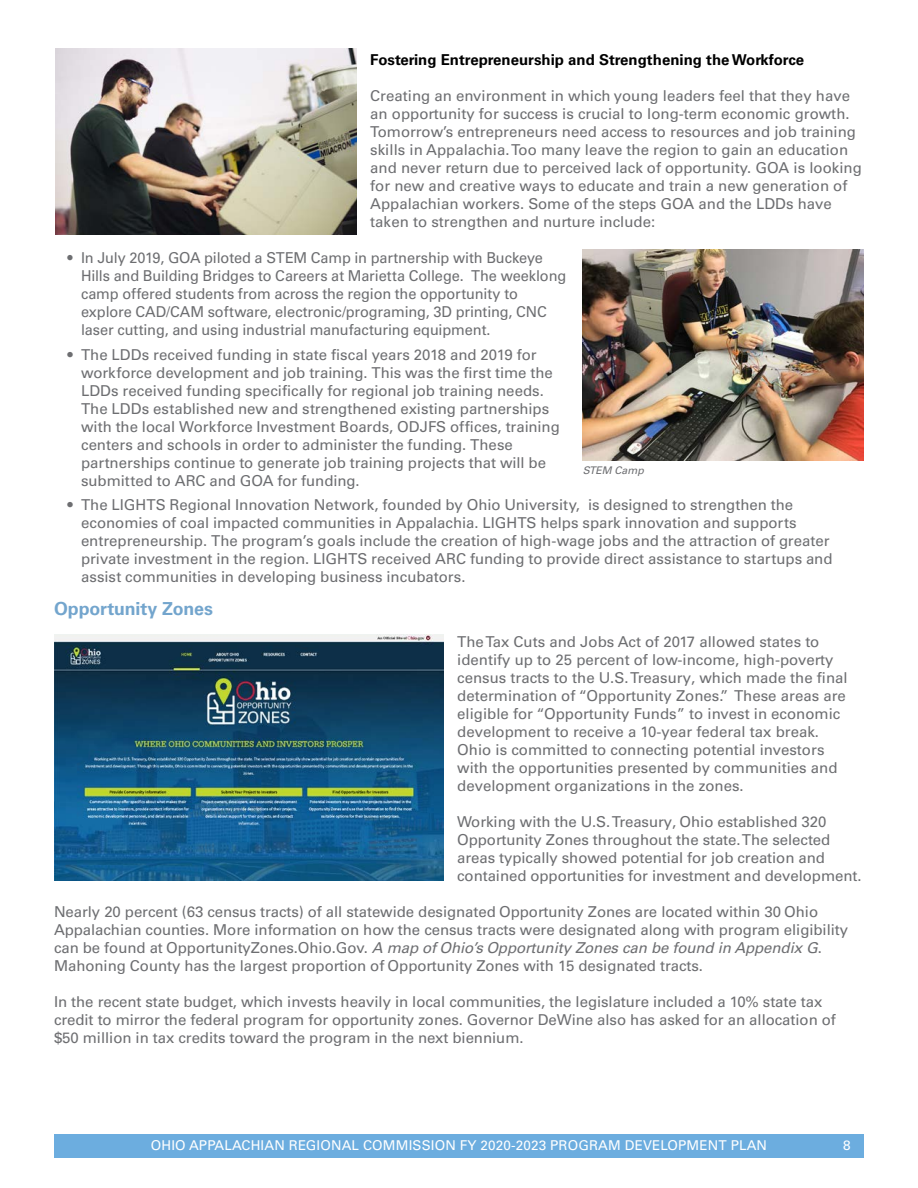
<style>
.page{position:relative;width:918px;height:1188px;background:#fff}
.page>*{position:absolute;margin:0;border:0;box-sizing:border-box;transform-origin:0 0}
.t1{font:700 18px "Univers LT Pro 65";letter-spacing:-.005em;color:#73a5cd}
.t2{font:15px/18px "Univers LT Pro 55 Roman";letter-spacing:-.005em;color:#6d6e71}
.t3{font:italic 15px "Univers LT Pro 55";letter-spacing:-.005em;color:#6d6e71}
.t4{font:700 15px "Univers LT Pro 65";color:#000}
.t5{font:13.5px "Univers LT Pro 55 Roman";letter-spacing:.01em;color:#fff}
.t6{font:italic 10.5px "Univers LT Pro 55";color:#6d6e71}
.s1{font-family:"Univers LT Pro 55 Roman";font-style:normal}
</style>
<div class="page">
<div style="left:54px;top:1134px;width:810px;height:24px;background:#6caddf"></div>
<img style="left:583px;top:250px;width:281px;height:211px">
<img style="left:56px;top:48px;width:301px;height:187px">
<img style="left:54px;top:634px;width:390px;height:246px">
<p class="t4" style="left:370px;top:51px;width:435px">Fostering Entrepreneurship and Strengthening the Workforce</p>
<p class="t2" style="left:370px;top:87px;width:493px">Creating an environment in which young leaders feel that they have an opportunity for success is crucial to long-term economic growth.<br>Tomorrow’s entrepreneurs need access to resources and job training skills in Appalachia. Too many leave the region to gain an education and never return due to perceived lack of opportunity. GOA is looking for new and creative ways to educate and train a new generation of Appalachian workers. Some of the steps GOA and the LDDs have taken to strengthen and nurture include:</p>
<p class="t2" style="left:81px;top:249px;width:487px;text-indent:-14px">• In July 2019, GOA piloted a STEM Camp in partnership with Buckeye Hills and Building Bridges to Careers at Marietta College. The weeklong camp offered students from across the region the opportunity to explore CAD/CAM software, electronic/programing, 3D printing, CNC laser cutting, and using industrial manufacturing equipment.</p>
<p class="t2" style="left:81px;top:345px;width:480px;text-indent:-14px">• The LDDs received funding in state fiscal years 2018 and 2019 for workforce development and job training. This was the first time the LDDs received funding specifically for regional job training needs.<br>The LDDs established new and strengthened existing partnerships with the local Workforce Investment Boards, ODJFS offices, training centers and schools in order to administer the funding. These partnerships continue to generate job training projects that will be submitted to ARC and GOA for funding.</p>
<p class="t2" style="left:81px;top:496px;width:753px;text-indent:-14px">• The LIGHTS Regional Innovation Network, founded by Ohio University, is designed to strengthen the economies of coal impacted communities in Appalachia. LIGHTS helps spark innovation and supports entrepreneurship. The program’s goals include the creation of high-wage jobs and the attraction of greater private investment in the region. LIGHTS received ARC funding to provide direct assistance to startups and assist communities in developing business incubators.</p>
<p class="t1" style="left:54px;top:598px;width:160px">Opportunity Zones</p>
<p class="t2" style="left:457px;top:633px;width:392px">The Tax Cuts and Jobs Act of 2017 allowed states to identify up to 25 percent of low-income, high-poverty census tracts to the U.S. Treasury, which made the final determination of “Opportunity Zones.” These areas are eligible for “Opportunity Funds” to invest in economic development to receive a 10-year federal tax break.<br>Ohio is committed to connecting potential investors with the opportunities presented by communities and development organizations in the zones.</p>
<p class="t2" style="left:457px;top:813px;width:406px">Working with the U.S. Treasury, Ohio established 320<br>Opportunity Zones throughout the state. The selected areas typically showed potential for job creation and contained opportunities for investment and development.</p>
<p class="t2" style="left:54px;top:903px;width:796px">Nearly 20 percent (63 census tracts) of all statewide designated Opportunity Zones are located within 30 Ohio<br>Appalachian counties. More information on how the census tracts were designated along with program eligibility</p>
<p class="t3" style="left:54px;top:939px;width:769px"><span class="s1">can be found at OpportunityZones.Ohio.Gov.</span> A map of Ohio’s Opportunity Zones can be found in Appendix G<span class="s1">.</span></p>
<p class="t2" style="left:54px;top:957px;width:651px">Mahoning County has the largest proportion of Opportunity Zones with 15 designated tracts.</p>
<p class="t2" style="left:54px;top:993px;width:783px">In the recent state budget, which invests heavily in local communities, the legislature included a 10% state tax credit to mirror the federal program for opportunity zones. Governor DeWine also has asked for an allocation of $50 million in tax credits toward the program in the next biennium.</p>
<p class="t6" style="left:583px;top:464px;width:63px">STEM Camp</p>
<p class="t5" style="left:151px;top:1137px;width:618px">OHIO APPALACHIAN REGIONAL COMMISSION FY 2020-2023 PROGRAM DEVELOPMENT PLAN</p>
<p class="t5" style="left:843px;top:1137px;width:9px">8</p>
</div>
